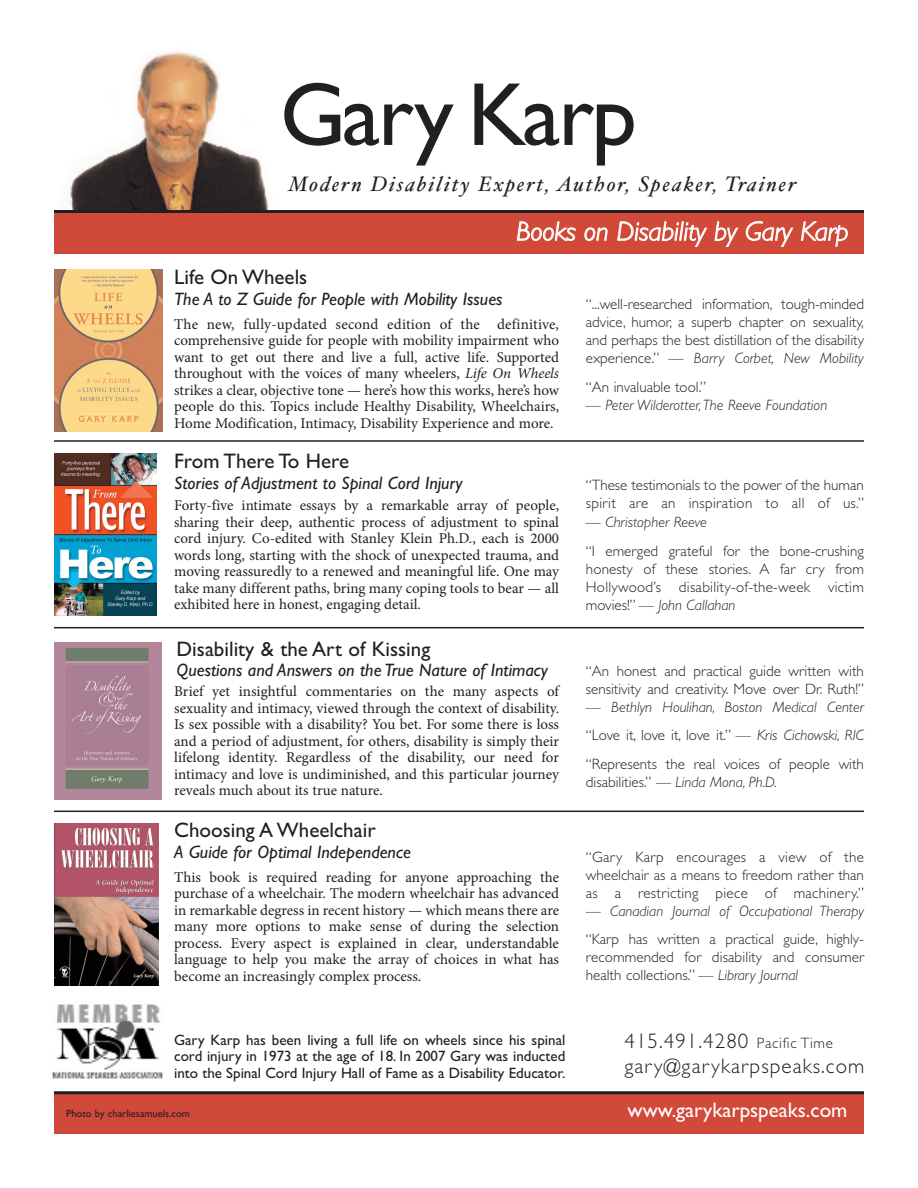
<style>
.page{position:relative;width:918px;height:1188px;background:#fff}
.page>*{position:absolute;margin:0;border:0;box-sizing:border-box;transform-origin:0 0}
.t1{font:90px "Gill Sans";letter-spacing:-.025em;color:#231f20}
.t2{font:italic 300 27px "Gill Sans";color:#fff}
.t3{font:21px "Gill Sans";color:#231f20}
.t4{font:300 21px/25.2px "Gill Sans";letter-spacing:.05em;color:#231f20}
.t5{font:italic 21px "Hoefler Text";letter-spacing:.095em;color:#231f20}
.t6{font:21px "Gill Sans";color:#fff}
.t7{font:italic 18px "Gill Sans";color:#231f20}
.t8{font:15px/16.5px "Minion Pro";color:#231f20;text-align:justify}
.t9{font:300 15px/18px "Gill Sans";color:#231f20;text-align:justify}
.t10{font:15px/16.5px "Gill Sans";color:#231f20;text-align:justify}
.t11{font:italic 300 15px "Gill Sans";color:#231f20}
.t12{font:10.5px "Gill Sans";color:#231f20}
.s1{font-style:italic}
.s2{font-style:normal}
.s3{font-size:15px}
</style>
<div class="page">
<img style="left:54px;top:270px;width:108px;height:162px">
<img style="left:52px;top:1004px;width:111px;height:75px">
<div style="left:54px;top:213px;width:810px;height:40px;background:#d04939"></div>
<div style="left:54px;top:1094px;width:810px;height:40px;background:#d04939"></div>
<img style="left:70px;top:52px;width:198px;height:158px">
<hr style="left:54px;top:210px;width:810px;height:3px;background:#231f20">
<hr style="left:54px;top:1091px;width:810px;height:3px;background:#231f20">
<svg style="left:158px;top:824px;width:1px;height:161px"></svg>
<img style="left:54px;top:824px;width:104px;height:161px">
<img style="left:54px;top:454px;width:103px;height:162px">
<img style="left:54px;top:642px;width:108px;height:158px">
<hr style="left:54px;top:627px;width:810px;height:1px;background:#231f20">
<hr style="left:54px;top:811px;width:810px;height:1px;background:#231f20">
<hr style="left:54px;top:440px;width:810px;height:2px;background:#231f20">
<h1 class="t1" style="left:280px;top:61px;width:358px">Gary Karp</h1>
<h3 class="t5" style="left:288px;top:172px;width:510px">Modern Disability Expert, Author, Speaker, Trainer</h3>
<h2 class="t2" style="left:516px;top:215px;width:334px">Books on Disability by Gary Karp</h2>
<h3 class="t3" style="left:174px;top:264px;width:135px">Life On Wheels</h3>
<p class="t7" style="left:174px;top:288px;width:330px">The A to Z Guide for People with Mobility Issues</p>
<p class="t8" style="left:174px;top:317px;width:387px">The new, fully-updated second edition of the definitive, comprehensive guide for people with mobility impairment who want to get out there and live a full, active life. Supported throughout with the voices of many wheelers, <span class="s1">Life On Wheels </span>strikes a clear, objective tone — here’s how this works, here’s how people do this. Topics include Healthy Disability, Wheelchairs, Home Modification, Intimacy, Disability Experience and more.</p>
<h3 class="t3" style="left:174px;top:448px;width:177px">From There To Here</h3>
<p class="t7" style="left:174px;top:472px;width:290px">Stories of Adjustment to Spinal Cord Injury</p>
<p class="t8" style="left:174px;top:499px;width:387px">Forty-five intimate essays by a remarkable array of people, sharing their deep, authentic process of adjustment to spinal cord injury. Co-edited with Stanley Klein Ph.D., each is 2000 words long, starting with the shock of unexpected trauma, and moving reassuredly to a renewed and meaningful life. One may take many different paths, bring many coping tools to bear — all exhibited here in honest, engaging detail.</p>
<h3 class="t3" style="left:177px;top:636px;width:255px">Disability &amp; the Art of Kissing</h3>
<p class="t7" style="left:177px;top:659px;width:373px">Questions and Answers on the True Nature of Intimacy</p>
<p class="t8" style="left:174px;top:685px;width:387px">Brief yet insightful commentaries on the many aspects of sexuality and intimacy, viewed through the context of disability.<br>Is sex possible with a disability? You bet. For some there is loss and a period of adjustment, for others, disability is simply their lifelong identity. Regardless of the disability, our need for intimacy and love is undiminished, and this particular journey reveals much about its true nature.</p>
<h3 class="t3" style="left:174px;top:818px;width:203px">Choosing A Wheelchair</h3>
<p class="t7" style="left:174px;top:842px;width:238px">A Guide for Optimal Independence</p>
<p class="t8" style="left:174px;top:870px;width:387px">This book is required reading for anyone approaching the purchase of a wheelchair. The modern wheelchair has advanced in remarkable degress in recent history — which means there are many more options to make sense of during the selection process. Every aspect is explained in clear, understandable language to help you make the array of choices in what has become an increasingly complex process.</p>
<p class="t10" style="left:174px;top:1031px;width:393px">Gary Karp has been living a full life on wheels since his spinal cord injury in 1973 at the age of 18. In 2007 Gary was inducted into the Spinal Cord Injury Hall of Fame as a Disability Educator.</p>
<p class="t9" style="left:586px;top:295px;width:280px">“...well-researched information, tough-minded advice, humor, a superb chapter on sexuality, and perhaps the best distillation of the disability experience.” <span class="s1">— Barry Corbet, New Mobility</span></p>
<p class="t9" style="left:586px;top:377px;width:122px">“An invaluable tool.”</p>
<p class="t11" style="left:586px;top:396px;width:243px">— Peter Wilderotter,The Reeve Foundation</p>
<p class="t9" style="left:586px;top:476px;width:280px">“These testimonials to the power of the human spirit are an inspiration to all of us.”</p>
<p class="t11" style="left:586px;top:514px;width:123px">— Christopher Reeve</p>
<p class="t9" style="left:586px;top:542px;width:280px">“I emerged grateful for the bone-crushing honesty of these stories. A far cry from Hollywood’s disability-of-the-week victim movies!” — <span class="s1">John Callahan</span></p>
<p class="t9" style="left:586px;top:662px;width:280px">“An honest and practical guide written with sensitivity and creativity. Move over Dr. Ruth!”</p>
<p class="t9" style="left:586px;top:692px;width:280px;line-height:28.8px">— <span class="s1">Bethlyn Houlihan, Boston Medical Center </span>“Love it, love it, love it.” — <span class="s1">Kris Cichowski, RIC </span>“Represents the real voices of people with</p>
<p class="t11" style="left:586px;top:773px;width:193px"><span class="s2">disabilities.”</span> — Linda Mona, Ph.D.</p>
<p class="t9" style="left:586px;top:847px;width:280px">“Gary Karp encourages a view of the wheelchair as a means to freedom rather than as a restricting piece of machinery.”</p>
<p class="t11" style="left:586px;top:902px;width:280px">— Canadian Journal of Occupational Therapy</p>
<p class="t9" style="left:586px;top:930px;width:280px">“Karp has written a practical guide, highly&shy;recommended for disability and consumer health collections.” — <span class="s1">Library Journal</span></p>
<h3 class="t4" style="left:624px;top:1028px;width:241px">415.491.4280 <span class="s3">Pacific Time </span>gary@garykarpspeaks.com</h3>
<p class="t12" style="left:66px;top:1107px;width:125px">Photo by charliesamuels.com</p>
<h3 class="t6" style="left:628px;top:1098px;width:221px">www.garykarpspeaks.com</h3>
</div>
